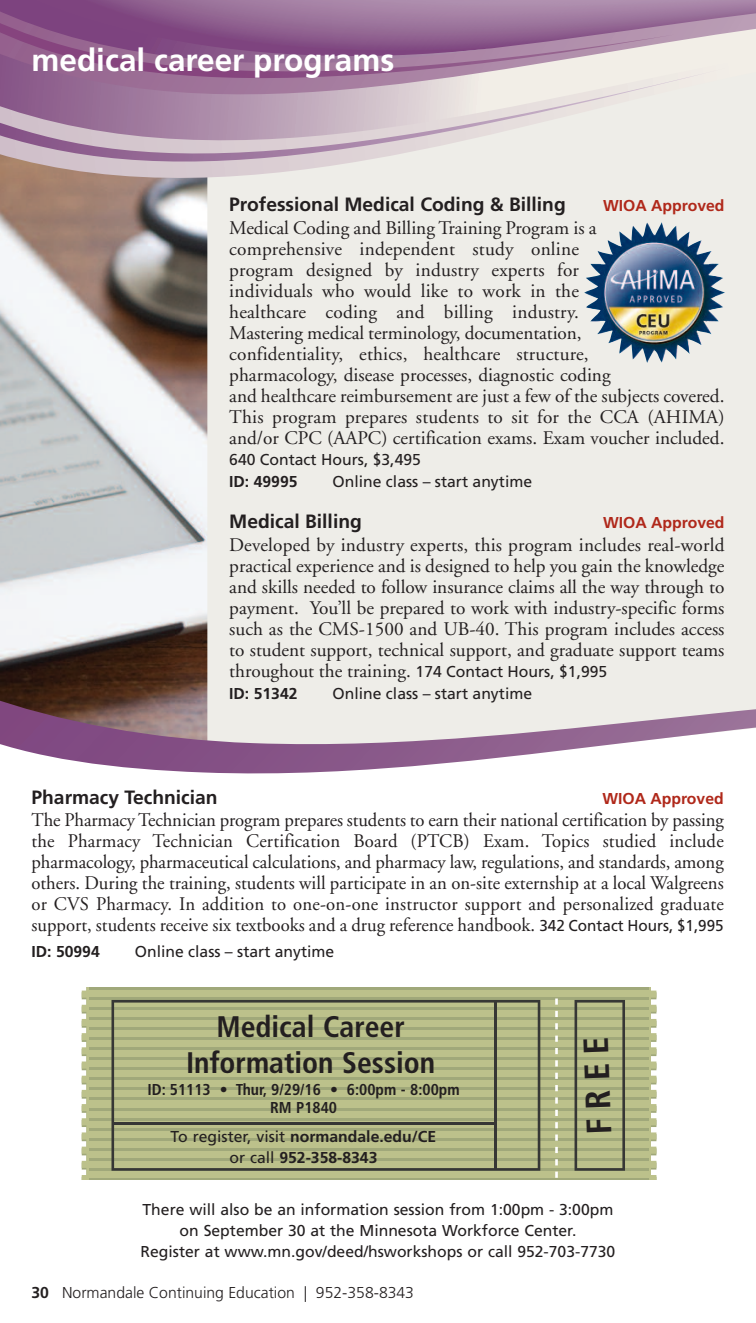
<style>
.page{position:relative;width:756px;height:1323px;background:#fff}
.page>*{position:absolute;margin:0;border:0;box-sizing:border-box;transform-origin:0 0}
.t1{font:700 condensed 35px "Frutiger LT";color:#231f20}
.t2{font:700 31.5px "Frutiger LT";color:#fff}
.t3{font:700 condensed 29.75px/35.7px "Frutiger LT";color:#231f20;text-align:center}
.t4{font:19.25px/21px "Adobe Garamond";color:#231f20;text-align:justify}
.t5{font:700 19.25px "Frutiger LT";color:#231f20}
.t6{font:15.75px/21px "Frutiger LT";color:#231f20;text-align:center}
.t7{font:700 15.75px/21px "Frutiger LT";color:#231f20;text-align:center}
.t8{font:300 15.75px "Frutiger LT";color:#231f20}
.t9{font:700 condensed 15.75px/17.5px "Frutiger";color:#231f20;text-align:center}
.t10{font:700 15.75px "Frutiger LT";color:#b0281a}
.s1{font-family:"Frutiger LT";font-size:15.75px}
.s2{font-weight:400}
.s3{font-weight:700}
</style>
<div class="page">
<div style="left:207px;top:264px;width:549px;height:429px;background:#eeede8"></div>
<img style="left:0;top:264px;width:207px;height:429px">
<svg style="left:0;top:0;width:756px;height:264px;background:#d6cfcc"></svg>
<svg style="left:0;top:68px;width:727px;height:132px;background:#d8cdce"></svg>
<svg style="left:0;top:1px;width:675px;height:122px;background:#aa86a6"></svg>
<img style="left:584px;top:222px;width:141px;height:141px">
<svg style="left:0;top:693px;width:756px;height:81px"></svg>
<svg style="left:82px;top:988px;width:574px;height:191px;background:#bcc18d"></svg>
<hr style="left:89px;top:1178px;width:559px;height:1px;background:#899359">
<hr style="left:89px;top:1168px;width:559px;height:3px;background:#899359">
<hr style="left:89px;top:1158px;width:559px;height:3px;background:#899359">
<hr style="left:89px;top:1148px;width:559px;height:3px;background:#899359">
<hr style="left:89px;top:1138px;width:559px;height:3px;background:#899359">
<hr style="left:89px;top:1128px;width:559px;height:3px;background:#899359">
<hr style="left:89px;top:1118px;width:559px;height:3px;background:#899359">
<hr style="left:89px;top:1108px;width:559px;height:2px;background:#899359">
<hr style="left:89px;top:1098px;width:559px;height:2px;background:#899359">
<hr style="left:89px;top:1088px;width:559px;height:2px;background:#899359">
<hr style="left:89px;top:1077px;width:559px;height:3px;background:#899359">
<hr style="left:89px;top:1067px;width:559px;height:3px;background:#899359">
<hr style="left:89px;top:1057px;width:559px;height:3px;background:#899359">
<hr style="left:89px;top:1047px;width:559px;height:3px;background:#899359">
<hr style="left:89px;top:1037px;width:559px;height:3px;background:#899359">
<hr style="left:89px;top:1027px;width:559px;height:3px;background:#899359">
<hr style="left:89px;top:1017px;width:559px;height:3px;background:#899359">
<hr style="left:89px;top:1007px;width:559px;height:3px;background:#899359">
<hr style="left:89px;top:997px;width:559px;height:3px;background:#899359">
<hr style="left:89px;top:988px;width:559px;height:2px;background:#899359">
<svg style="left:112px;top:1000px;width:428px;height:171px;background:#adb381"></svg>
<svg style="left:575px;top:1000px;width:50px;height:171px;background:#a5aa7c"></svg>
<hr style="left:113px;top:1122px;width:382px;height:3px;background:#040503">
<hr style="left:494px;top:1001px;width:3px;height:168px;background:#040503">
<svg style="left:555px;top:999px;width:3px;height:6px"></svg>
<svg style="left:555px;top:1011px;width:3px;height:6px"></svg>
<svg style="left:555px;top:1023px;width:3px;height:6px"></svg>
<svg style="left:555px;top:1036px;width:3px;height:6px"></svg>
<svg style="left:555px;top:1048px;width:3px;height:6px"></svg>
<svg style="left:555px;top:1060px;width:3px;height:7px"></svg>
<svg style="left:555px;top:1073px;width:3px;height:6px"></svg>
<svg style="left:555px;top:1085px;width:3px;height:6px"></svg>
<svg style="left:555px;top:1097px;width:3px;height:7px"></svg>
<svg style="left:555px;top:1110px;width:3px;height:6px"></svg>
<svg style="left:555px;top:1122px;width:3px;height:6px"></svg>
<svg style="left:555px;top:1135px;width:3px;height:6px"></svg>
<svg style="left:555px;top:1147px;width:3px;height:6px"></svg>
<svg style="left:555px;top:1159px;width:3px;height:6px"></svg>
<svg style="left:555px;top:1172px;width:3px;height:6px"></svg>
<h2 class="t2" style="left:32px;top:47px;width:364px">medical career programs</h2>
<p class="t5" style="left:229px;top:197px;width:338px">Professional Medical Coding &amp; Billing</p>
<p class="t10" style="left:603px;top:200px;width:123px">WIOA Approved</p>
<p class="t4" style="left:229px;top:219px;width:497px;text-align:left">Medical Coding and Billing Training Program is a<br>comprehensive independent study online<br>program designed by industry experts for<br>individuals who would like to work in the<br>healthcare coding and billing industry.<br>Mastering medical terminology, documentation,<br>confidentiality, ethics, healthcare structure,<br>pharmacology, disease processes, diagnostic coding<br>and healthcare reimbursement are just a few of the subjects covered.<br>This program prepares students to sit for the CCA (AHIMA) and/or CPC (AAPC) certification exams. Exam voucher included.</p>
<p class="t6" style="left:229px;top:450px;width:193px">640 Contact Hours, $3,495</p>
<p class="t7" style="left:229px;top:473px;width:70px">ID: 49995</p>
<p class="t6" style="left:333px;top:473px;width:201px">Online class – start anytime</p>
<p class="t5" style="left:229px;top:514px;width:134px">Medical Billing</p>
<p class="t10" style="left:603px;top:516px;width:123px">WIOA Approved</p>
<p class="t4" style="left:229px;top:536px;width:497px">Developed by industry experts, this program includes real-world practical experience and is designed to help you gain the knowledge and skills needed to follow insurance claims all the way through to payment. You’ll be prepared to work with industry-specific forms such as the CMS-1500 and UB-40. This program includes access to student support, technical support, and graduate support teams throughout the training. <span class="s1">174 Contact Hours, $1,995</span></p>
<p class="t7" style="left:229px;top:685px;width:70px">ID: 51342</p>
<p class="t6" style="left:333px;top:685px;width:201px">Online class – start anytime</p>
<p class="t5" style="left:32px;top:789px;width:188px">Pharmacy Technician</p>
<p class="t10" style="left:602px;top:792px;width:123px">WIOA Approved</p>
<p class="t4" style="left:31px;top:811px;width:694px">The Pharmacy Technician program prepares students to earn their national certification by passing the Pharmacy Technician Certification Board (PTCB) Exam. Topics studied include pharmacology, pharmaceutical calculations, and pharmacy law, regulations, and standards, among others. During the training, students will participate in an on-site externship at a local Walgreens or CVS Pharmacy. In addition to one-on-one instructor support and personalized graduate support, students receive six textbooks and a drug reference handbook. <span class="s1">342 Contact Hours, $1,995</span></p>
<p class="t7" style="left:32px;top:943px;width:70px">ID: 50994</p>
<p class="t6" style="left:135px;top:943px;width:201px">Online class – start anytime</p>
<h3 class="t3" style="left:186px;top:1011px;width:251px">Medical Career<br>Information Session</h3>
<h1 class="t1" style="left:585px;top:1135px;width:98px;rotate:-92deg">FREE</h1>
<p class="t9" style="left:148px;top:1083px;width:314px">ID: 51113 • Thur, 9/29/16 • 6:00pm - 8:00pm<br>RM P1840</p>
<p class="t7" style="left:171px;top:1127px;width:267px"><span class="s2">To register, visit</span> normandale.edu/CE <span class="s2">or call</span> 952-358-8343</p>
<p class="t6" style="left:141px;top:1200px;width:476px">There will also be an information session from 1:00pm - 3:00pm on September 30 at the Minnesota Workforce Center.<br>Register at www.mn.gov/deed/hsworkshops or call 952-703-7730</p>
<p class="t8" style="left:32px;top:1286px;width:384px"><span class="s3">30</span> Normandale Continuing Education | 952-358-8343</p>
</div>
